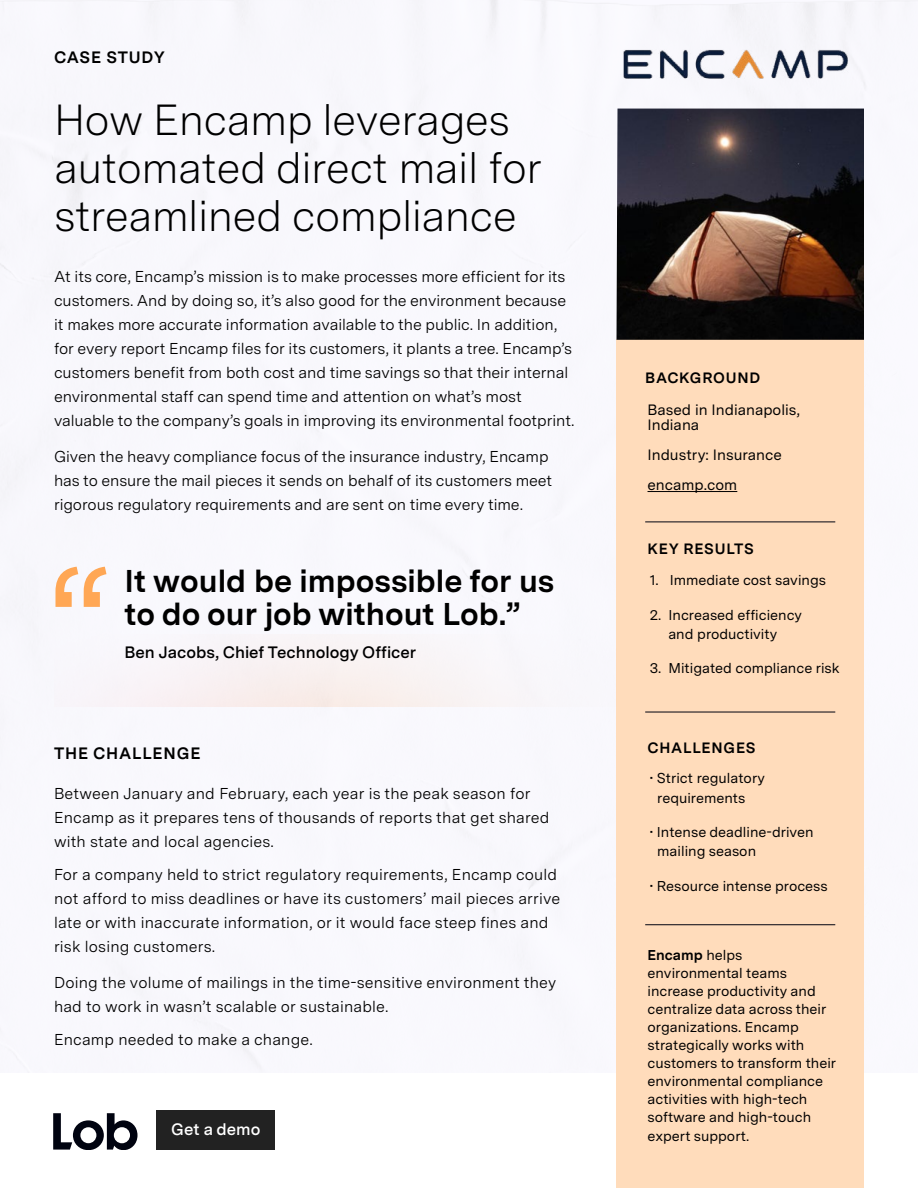
<style>
.page{position:relative;width:918px;height:1188px;background:#fff}
.page>*{position:absolute;margin:0;border:0;box-sizing:border-box;transform-origin:0 0}
.t1{font:150px "Messina Sans";color:#ffa755}
.t2{font:300 43.5px/48px "Messina Sans";letter-spacing:-.015em;color:#000}
.t3{font:700 31.5px/33px "Messina Sans";color:#000}
.t4{font:600 16.5px "Messina Sans";color:#000}
.t5{font:700 16.5px "Messina Sans";letter-spacing:.05em;color:#000}
.t6{font:600 16.5px "Messina Sans";color:#fff}
.t7{font:15.75px/24px "Messina Sans";letter-spacing:-.005em;color:#000}
.t8{font:15px/15px "Messina Sans";color:#000}
.t9{font:700 15px "Messina Sans";letter-spacing:.05em;color:#000}
.t10{font:14.25px/18px "Messina Sans";color:#000}
.s1{font-weight:700}
</style>
<div class="page">
<div style="left:616px;top:340px;width:248px;height:848px;background:#ffdcbb"></div>
<hr style="left:648px;top:491px;width:89px;height:1px;background:#000">
<img style="left:616px;top:109px;width:248px;height:231px">
<img style="left:617px;top:33px;width:247px;height:69px">
<hr style="left:645px;top:522px;width:190px;height:1px;background:#000310">
<hr style="left:645px;top:712px;width:190px;height:1px;background:#000310">
<hr style="left:645px;top:924px;width:190px;height:1px;background:#000310">
<svg style="left:53px;top:1113px;width:84px;height:37px"></svg>
<div style="left:156px;top:1110px;width:119px;height:39px;background:#222"></div>
<p class="t5" style="left:54px;top:45px;width:112px">CASE STUDY</p>
<h2 class="t2" style="left:54px;top:95px;width:490px">How Encamp leverages automated direct mail for streamlined compliance</h2>
<p class="t7" style="left:54px;top:264px;width:522px">At its core, Encamp’s mission is to make processes more efficient for its customers. And by doing so, it’s also good for the environment because it makes more accurate information available to the public. In addition, for every report Encamp files for its customers, it plants a tree. Encamp’s customers benefit from both cost and time savings so that their internal environmental staff can spend time and attention on what’s most valuable to the company’s goals in improving its environmental footprint.</p>
<p class="t7" style="left:54px;top:444px;width:500px">Given the heavy compliance focus of the insurance industry, Encamp has to ensure the mail pieces it sends on behalf of its customers meet rigorous regulatory requirements and are sent on time every time.</p>
<h1 class="t1" style="left:50px;top:524px;width:65px">“</h1>
<h3 class="t3" style="left:124px;top:563px;width:432px">It would be impossible for us to do our job without Lob.”</h3>
<p class="t4" style="left:124px;top:640px;width:293px">Ben Jacobs, Chief Technology Officer</p>
<p class="t5" style="left:54px;top:741px;width:148px">THE CHALLENGE</p>
<p class="t7" style="left:54px;top:782px;width:497px">Between January and February, each year is the peak season for<br>Encamp as it prepares tens of thousands of reports that get shared with state and local agencies.</p>
<p class="t7" style="left:54px;top:863px;width:508px">For a company held to strict regulatory requirements, Encamp could not afford to miss deadlines or have its customers’ mail pieces arrive late or with inaccurate information, or it would face steep fines and risk losing customers.</p>
<p class="t7" style="left:54px;top:971px;width:504px">Doing the volume of mailings in the time-sensitive environment they had to work in wasn’t scalable or sustainable.</p>
<p class="t7" style="left:54px;top:1028px;width:260px">Encamp needed to make a change.</p>
<p class="t6" style="left:171px;top:1118px;width:91px">Get a demo</p>
<p class="t9" style="left:645px;top:366px;width:117px">BACKGROUND</p>
<p class="t8" style="left:648px;top:402px;width:154px">Based in Indianapolis,<br>Indiana</p>
<p class="t8" style="left:648px;top:440px;width:136px;line-height:29.7px">Industry: Insurance encamp.com</p>
<p class="t9" style="left:648px;top:538px;width:108px">KEY RESULTS</p>
<p class="t10" style="left:650px;top:571px;width:178px">1. Immediate cost savings</p>
<p class="t10" style="left:650px;top:605px;width:154px;line-height:19.5px;text-align:center">2. Increased efficiency and productivity</p>
<p class="t10" style="left:650px;top:659px;width:192px">3. Mitigated compliance risk</p>
<p class="t9" style="left:648px;top:737px;width:109px">CHALLENGES</p>
<p class="t10" style="left:657px;top:768px;width:109px;line-height:19.5px;text-indent:-7px">• Strict regulatory requirements</p>
<p class="t10" style="left:657px;top:822px;width:158px;line-height:19.5px;text-indent:-7px">• Intense deadline-driven mailing season</p>
<p class="t10" style="left:650px;top:876px;width:179px">• Resource intense process</p>
<p class="t10" style="left:648px;top:945px;width:190px"><span class="s1">Encamp</span> helps environmental teams increase productivity and centralize data across their organizations. Encamp strategically works with customers to transform their environmental compliance activities with high-tech software and high-touch</p>
<p class="t10" style="left:648px;top:1127px;width:103px">expert support.</p>
</div>
